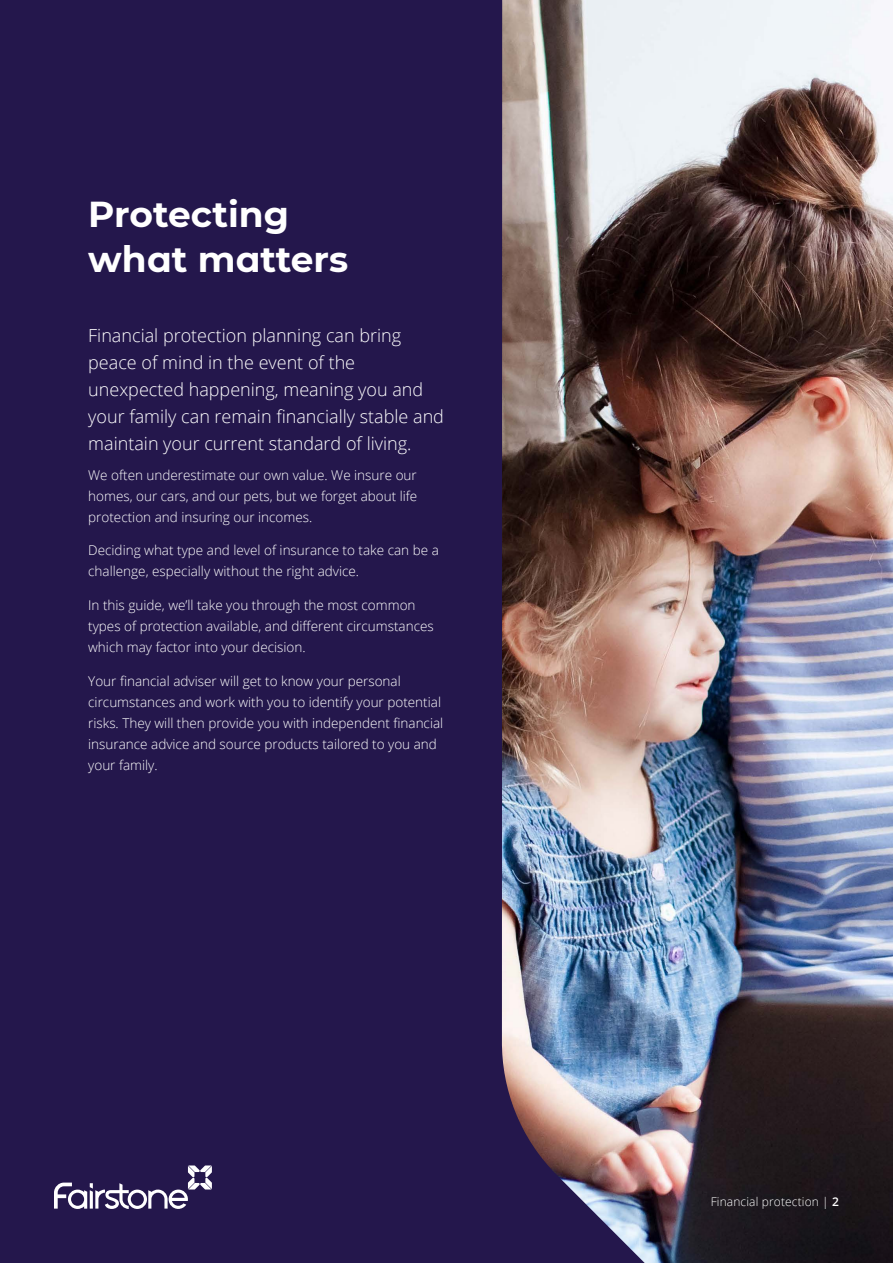
<style>
.page{position:relative;width:893px;height:1263px;background:#24174c}
.page>*{position:absolute;margin:0;border:0;box-sizing:border-box;transform-origin:0 0}
.t1{font:700 36px/45px "Montserrat";color:#fff}
.t2{font:300 18px/27px "Open Sans";color:#fff}
.t3{font:300 13.5px/21px "Open Sans";color:#fff}
.t4{font:300 12px "Open Sans";letter-spacing:.01em;color:#fff}
.s1{font-weight:600}
</style>
<div class="page">
<img style="left:501px;top:0;width:392px;height:1263px">
<svg style="left:54px;top:1165px;width:158px;height:44px"></svg>
<h1 class="t1" style="left:88px;top:190px;width:261px">Protecting what matters</h1>
<h2 class="t2" style="left:88px;top:322px;width:357px">Financial protection planning can bring peace of mind in the event of the unexpected happening, meaning you and your family can remain financially stable and maintain your current standard of living.</h2>
<p class="t3" style="left:88px;top:464px;width:331px;text-align:justify">We often underestimate our own value. We insure our homes, our cars, and our pets, but we forget about life protection and insuring our incomes.</p>
<p class="t3" style="left:88px;top:540px;width:352px">Deciding what type and level of insurance to take can be a challenge, especially without the right advice.</p>
<p class="t3" style="left:88px;top:594px;width:347px">In this guide, we’ll take you through the most common types of protection available, and different circumstances which may factor into your decision.</p>
<p class="t3" style="left:88px;top:670px;width:357px">Your financial adviser will get to know your personal circumstances and work with you to identify your potential risks. They will then provide you with independent financial insurance advice and source products tailored to you and your family.</p>
<p class="t4" style="left:711px;top:1194px;width:130px">Financial protection | <span class="s1">2</span></p>
</div>
